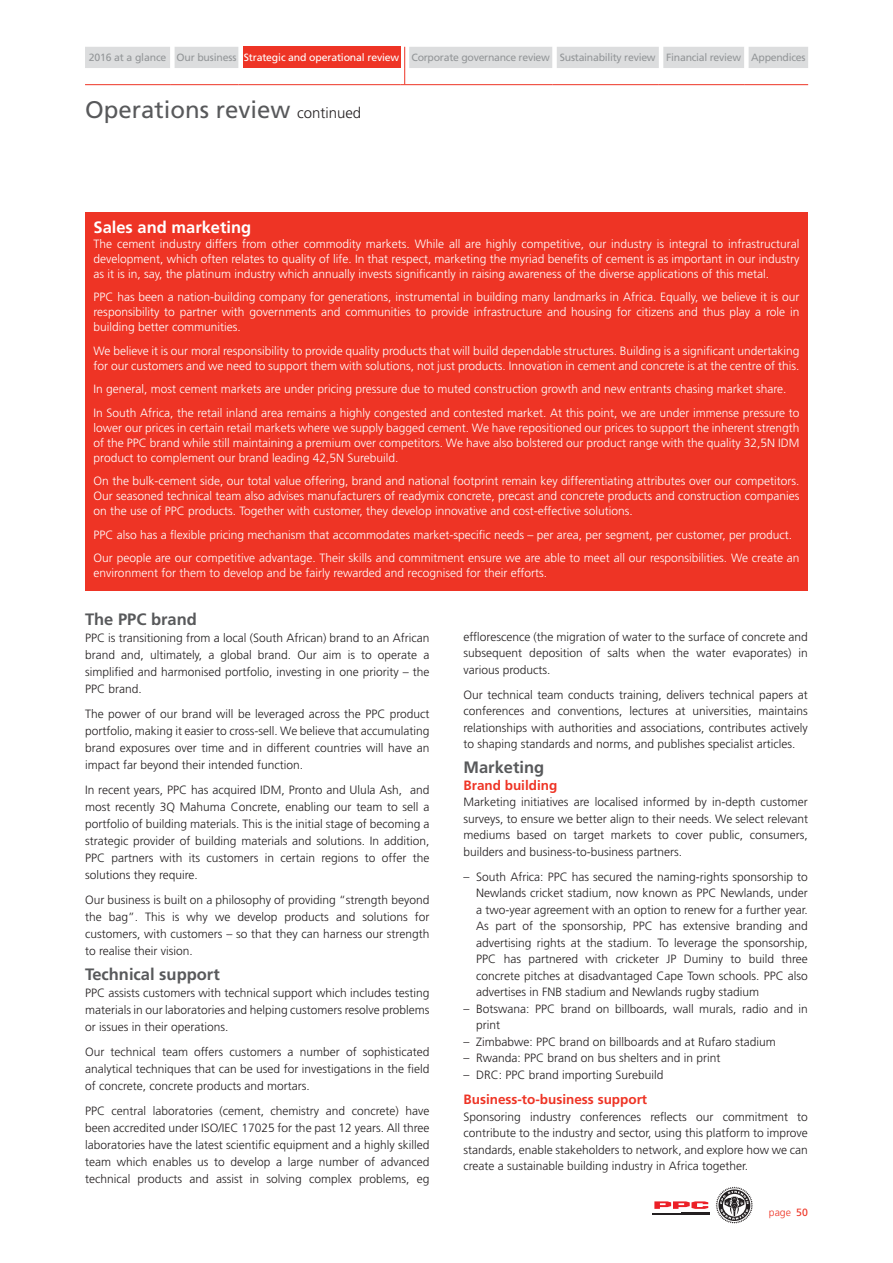
<style>
.page{position:relative;width:893px;height:1263px;background:#fff}
.page>*{position:absolute;margin:0;border:0;box-sizing:border-box;transform-origin:0 0}
.t1{font:24px "Frutiger LT Std";color:#58595b}
.t2{font:700 16.5px "Frutiger LT Std";color:#58595b}
.t3{font:700 16.5px "Frutiger LT Std";color:#fff}
.t4{font:700 13.5px "Frutiger LT Std";color:#ee3425}
.t5{font:300 12px/17px "Frutiger LT Std";color:#231f20;text-align:justify}
.t6{font:300 12px/15px "Frutiger LT Std";color:#fff;text-align:justify}
.t7{font:10.5px "Frutiger LT Std";letter-spacing:-.025em;color:#939698}
.t8{font:300 10.5px "Frutiger LT Std";color:#ee3425}
.s1{color:#fff}
.s2{font-weight:300;font-size:15px;color:#231f20}
.s3{font-stretch:condensed}
.s4{font-weight:400}
</style>
<div class="page">
<svg style="left:654px;top:1201px;width:54px;height:8px"></svg>
<svg style="left:716px;top:1186px;width:37px;height:37px"></svg>
<hr style="left:681px;top:1211px;width:29px;height:3px;background:#231f20">
<hr style="left:652px;top:1212px;width:35px;height:2px;background:#231f20">
<hr style="left:85px;top:84px;width:85px;height:1px;background:#ee3425">
<hr style="left:170px;top:84px;width:68px;height:1px;background:#ee3425">
<hr style="left:238px;top:84px;width:162px;height:1px;background:#ee3425">
<hr style="left:400px;top:84px;width:152px;height:1px;background:#ee3425">
<hr style="left:552px;top:84px;width:107px;height:1px;background:#ee3425">
<hr style="left:659px;top:84px;width:85px;height:1px;background:#ee3425">
<hr style="left:744px;top:84px;width:64px;height:1px;background:#ee3425">
<svg style="left:85px;top:47px;width:723px;height:37px"></svg>
<div style="left:85px;top:213px;width:723px;height:378px;background:#ee3425"></div>
<p class="t7" style="left:89px;top:52px;width:718px">2016 at a glance Our business <span class="s1">Strategic and operational review</span> Corporate governance review Sustainability review Financial review Appendices</p>
<h1 class="t1" style="left:85px;top:98px;width:278px">Operations review <span class="s2">continued</span></h1>
<h2 class="t3" style="left:94px;top:219px;width:159px">Sales and marketing</h2>
<p class="t6" style="left:94px;top:237px;width:707px">The cement industry differs from other commodity markets. While all are highly competitive, our industry is integral to infrastructural development, which often relates to quality of life. In that respect, marketing the myriad benefits of cement is as important in our industry as it is in, say, the platinum industry which annually invests significantly in raising awareness of the diverse applications of this metal.</p>
<p class="t6" style="left:94px;top:290px;width:707px">PPC has been a nation-building company for generations, instrumental in building many landmarks in Africa. Equally, we believe it is our responsibility to partner with governments and communities to provide infrastructure and housing for citizens and thus play a role in building better communities.</p>
<p class="t6" style="left:94px;top:344px;width:707px">We believe it is our moral responsibility to provide quality products that will build dependable structures. Building is a significant undertaking for our customers and we need to support them with solutions, not just products. Innovation in cement and concrete is at the centre of this.</p>
<p class="t6" style="left:94px;top:378px;width:707px;line-height:23.5px">In general, most cement markets are under pricing pressure due to muted construction growth and new entrants chasing market share.<br>In South Africa, the retail inland area remains a highly congested and contested market. At this point, we are under immense pressure to</p>
<p class="t6" style="left:94px;top:421px;width:707px">lower our prices in certain retail markets where we supply bagged cement. We have repositioned our prices to support the inherent strength of the PPC brand while still maintaining a premium over competitors. We have also bolstered our product range with the quality 32,5N IDM product to complement our brand leading 42,5N Surebuild.</p>
<p class="t6" style="left:94px;top:474px;width:707px">On the bulk-cement side, our total value offering, brand and national footprint remain key differentiating attributes over our competitors.<br>Our seasoned technical team also advises manufacturers of readymix concrete, precast and concrete products and construction companies on the use of PPC products. Together with customer, they develop innovative and cost-effective solutions.</p>
<p class="t6" style="left:94px;top:523px;width:707px;line-height:23.5px">PPC also has a flexible pricing mechanism that accommodates market-specific needs – per area, per segment, per customer, per product.<br>Our people are our competitive advantage. Their skills and commitment ensure we are able to meet all our responsibilities. We create an</p>
<p class="t6" style="left:94px;top:566px;width:455px">environment for them to develop and be fairly rewarded and recognised for their efforts.</p>
<h2 class="t2" style="left:85px;top:611px;width:113px">The PPC brand</h2>
<p class="t5" style="left:85px;top:630px;width:346px">PPC is transitioning from a local (South African) brand to an African brand and, ultimately, a global brand. Our aim is to operate a simplified and harmonised portfolio, investing in one priority – the PPC brand.</p>
<p class="t5" style="left:85px;top:706px;width:346px">The power of our brand will be leveraged across the PPC product portfolio, making it easier to cross-sell. We believe that accumulating brand exposures over time and in different countries will have an impact far beyond their intended function.</p>
<p class="t5" style="left:85px;top:782px;width:346px">In recent years, PPC has acquired IDM, Pronto and Ulula Ash, and most recently 3Q Mahuma Concrete, enabling our team to sell a portfolio of building materials. This is the initial stage of becoming a strategic provider of building materials and solutions. In addition, PPC partners with its customers in certain regions to offer the solutions they require.</p>
<p class="t5" style="left:85px;top:892px;width:346px">Our business is built on a philosophy of providing “strength beyond the bag”. This is why we develop products and solutions for customers, with customers – so that they can harness our strength to realise their vision.</p>
<h2 class="t2" style="left:85px;top:966px;width:136px">Technical support</h2>
<p class="t5" style="left:85px;top:985px;width:346px">PPC assists customers with technical support which includes testing materials in our laboratories and helping customers resolve problems or issues in their operations.</p>
<p class="t5" style="left:85px;top:1044px;width:346px">Our technical team offers customers a number of sophisticated analytical techniques that can be used for investigations in the field of concrete, concrete products and mortars.</p>
<p class="t5" style="left:85px;top:1103px;width:346px">PPC central laboratories (cement, chemistry and concrete) have been accredited under ISO/IEC 17025 for the past 12 years. All three laboratories have the latest scientific equipment and a highly skilled team which enables us to develop a large number of advanced technical products and assist in solving complex problems, eg</p>
<p class="t5" style="left:463px;top:629px;width:346px;line-height:16.5px">efflorescence (the migration of water to the surface of concrete and subsequent deposition of salts when the water evaporates) in various products.</p>
<p class="t5" style="left:463px;top:687px;width:346px;line-height:16.5px">Our technical team conducts training, delivers technical papers at conferences and conventions, lectures at universities, maintains relationships with authorities and associations, contributes actively to shaping standards and norms, and publishes specialist articles.</p>
<h2 class="t2" style="left:463px;top:760px;width:82px">Marketing</h2>
<p class="t4" style="left:463px;top:779px;width:95px">Brand building</p>
<p class="t5" style="left:463px;top:795px;width:346px;line-height:16.5px">Marketing initiatives are localised informed by in-depth customer surveys, to ensure we better align to their needs. We select relevant mediums based on target markets to cover public, consumers, builders and business-to-business partners.</p>
<p class="t5" style="left:476px;top:869px;width:333px;line-height:16.5px;text-indent:-13px"><span class="s3">–</span> South Africa: PPC has secured the naming-rights sponsorship to Newlands cricket stadium, now known as PPC Newlands, under a two-year agreement with an option to renew for a further year.<br>As part of the sponsorship, PPC has extensive branding and advertising rights at the stadium. To leverage the sponsorship, PPC has partnered with cricketer JP Duminy to build three concrete pitches at disadvantaged Cape Town schools. PPC also advertises in FNB stadium and Newlands rugby stadium</p>
<p class="t5" style="left:476px;top:1001px;width:333px;line-height:16.5px;text-indent:-13px"><span class="s3">–</span> Botswana: PPC brand on billboards, wall murals, radio and in print</p>
<p class="t5" style="left:463px;top:1034px;width:314px"><span class="s3">–</span> Zimbabwe: PPC brand on billboards and at Rufaro stadium</p>
<p class="t5" style="left:463px;top:1050px;width:258px"><span class="s3">–</span> Rwanda: PPC brand on bus shelters and in print</p>
<p class="t5" style="left:463px;top:1067px;width:201px"><span class="s3">–</span> DRC: PPC brand importing Surebuild</p>
<p class="t4" style="left:463px;top:1093px;width:185px">Business-to-business support</p>
<p class="t5" style="left:463px;top:1109px;width:346px;line-height:16.5px">Sponsoring industry conferences reflects our commitment to contribute to the industry and sector, using this platform to improve standards, enable stakeholders to network, and explore how we can create a sustainable building industry in Africa together.</p>
<p class="t8" style="left:769px;top:1207px;width:41px">page <span class="s4">50</span></p>
</div>
